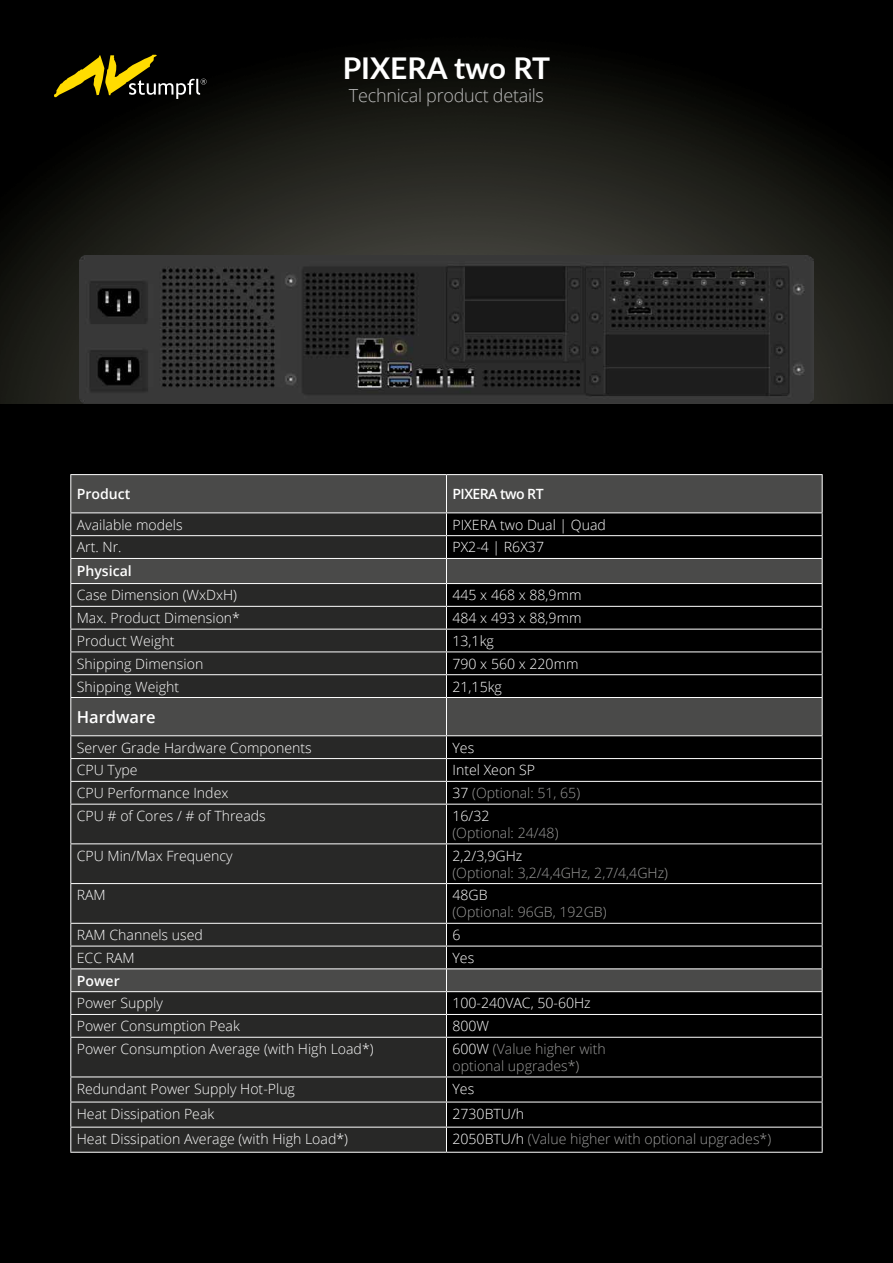
<style>
.page{position:relative;width:893px;height:1263px;background:#fff}
.page>*{position:absolute;margin:0;border:0;box-sizing:border-box;transform-origin:0 0}
.t1{font:700 30px "Lato";color:#fff}
.t2{font:300 18px "Open Sans";letter-spacing:-.015em;color:#bcbcbc}
.t3{font:600 16.5px "Open Sans";color:#fff}
.t4{font:300 14.1px "Open Sans";color:#fff}
.t5{font:300 14.1px/17px "Open Sans";color:#9d9d9c}
.t6{font:600 14.1px "Open Sans";color:#fff}
.t7{font:600 14.1px "Open Sans";letter-spacing:-.04em;color:#fff}
.s1{color:#fff}
</style>
<div class="page">
<div style="left:0;top:404px;width:893px;height:859px;background:#000"></div>
<img style="left:0;top:0;width:893px;height:404px">
<svg style="left:54px;top:55px;width:153px;height:44px;background:#463f0d"></svg>
<img style="left:79px;top:255px;width:735px;height:149px">
<div style="left:71px;top:805px;width:375px;height:347px;background:#282827"></div>
<hr style="left:70px;top:474px;width:376px;height:1px;background:#fff">
<hr style="left:446px;top:474px;width:377px;height:1px;background:#fff">
<svg style="left:70px;top:475px;width:753px;height:329px;background:#2b2b2b"></svg>
<hr style="left:70px;top:804px;width:376px;height:1px;background:#fff">
<hr style="left:70px;top:805px;width:1px;height:38px;background:#fff">
<hr style="left:446px;top:804px;width:377px;height:1px;background:#fff">
<hr style="left:446px;top:805px;width:1px;height:38px;background:#fff">
<hr style="left:822px;top:805px;width:1px;height:38px;background:#fff">
<hr style="left:70px;top:843px;width:376px;height:1px;background:#fff">
<hr style="left:70px;top:844px;width:1px;height:39px;background:#fff">
<hr style="left:446px;top:843px;width:377px;height:1px;background:#fff">
<hr style="left:446px;top:844px;width:1px;height:39px;background:#fff">
<hr style="left:822px;top:844px;width:1px;height:39px;background:#fff">
<hr style="left:70px;top:883px;width:376px;height:1px;background:#fff">
<hr style="left:70px;top:884px;width:1px;height:39px;background:#fff">
<hr style="left:446px;top:883px;width:377px;height:1px;background:#fff">
<hr style="left:446px;top:884px;width:1px;height:39px;background:#fff">
<hr style="left:822px;top:884px;width:1px;height:39px;background:#fff">
<hr style="left:70px;top:923px;width:376px;height:1px;background:#fff">
<hr style="left:446px;top:923px;width:377px;height:1px;background:#fff">
<svg style="left:70px;top:924px;width:753px;height:113px;background:#272727"></svg>
<hr style="left:70px;top:1037px;width:376px;height:1px;background:#fff">
<hr style="left:70px;top:1038px;width:1px;height:38px;background:#fff">
<hr style="left:446px;top:1037px;width:377px;height:1px;background:#fff">
<hr style="left:446px;top:1038px;width:1px;height:38px;background:#fff">
<hr style="left:822px;top:1038px;width:1px;height:38px;background:#fff">
<hr style="left:70px;top:1076px;width:376px;height:1px;background:#fff">
<hr style="left:446px;top:1076px;width:377px;height:1px;background:#fff">
<hr style="left:70px;top:1101px;width:376px;height:1px;background:#fff">
<hr style="left:446px;top:1101px;width:377px;height:1px;background:#fff">
<hr style="left:70px;top:1127px;width:376px;height:1px;background:#fff">
<svg style="left:70px;top:1077px;width:1px;height:75px"></svg>
<hr style="left:446px;top:1127px;width:377px;height:1px;background:#fff">
<svg style="left:446px;top:1077px;width:1px;height:75px"></svg>
<svg style="left:822px;top:1077px;width:1px;height:75px"></svg>
<hr style="left:70px;top:1152px;width:376px;height:1px;background:#fff">
<hr style="left:446px;top:1152px;width:377px;height:1px;background:#fff">
<hr style="left:70px;top:651px;width:376px;height:1px;background:#fff">
<hr style="left:446px;top:651px;width:377px;height:1px;background:#fff">
<hr style="left:70px;top:674px;width:376px;height:1px;background:#fff">
<hr style="left:446px;top:674px;width:377px;height:1px;background:#fff">
<hr style="left:70px;top:697px;width:376px;height:1px;background:#fff">
<hr style="left:70px;top:698px;width:1px;height:37px;background:#fff">
<hr style="left:446px;top:697px;width:377px;height:1px;background:#fff">
<hr style="left:446px;top:698px;width:1px;height:37px;background:#fff">
<hr style="left:822px;top:698px;width:1px;height:37px;background:#fff">
<hr style="left:70px;top:735px;width:376px;height:1px;background:#fff">
<hr style="left:446px;top:735px;width:377px;height:1px;background:#fff">
<h1 class="t1" style="left:343px;top:46px;width:209px">PIXERA two RT</h1>
<p class="t2" style="left:349px;top:84px;width:197px">Technical product details</p>
<p class="t6" style="left:77px;top:484px;width:55px">Product</p>
<p class="t7" style="left:452px;top:484px;width:93px">PIXERA two RT</p>
<p class="t4" style="left:77px;top:515px;width:107px">Available models</p>
<p class="t4" style="left:452px;top:515px;width:155px">PIXERA two Dual | Quad</p>
<p class="t4" style="left:77px;top:538px;width:46px">Art. Nr.</p>
<p class="t4" style="left:452px;top:538px;width:93px">PX2-4 | R6X37</p>
<p class="t6" style="left:77px;top:562px;width:57px">Physical</p>
<p class="t4" style="left:77px;top:585px;width:162px">Case Dimension (WxDxH)</p>
<p class="t4" style="left:452px;top:585px;width:131px">445 x 468 x 88,9mm</p>
<p class="t4" style="left:77px;top:608px;width:165px">Max. Product Dimension*</p>
<p class="t4" style="left:452px;top:608px;width:131px">484 x 493 x 88,9mm</p>
<p class="t4" style="left:77px;top:631px;width:99px">Product Weight</p>
<p class="t4" style="left:452px;top:631px;width:43px">13,1kg</p>
<p class="t4" style="left:77px;top:654px;width:128px">Shipping Dimension</p>
<p class="t4" style="left:452px;top:654px;width:128px">790 x 560 x 220mm</p>
<p class="t4" style="left:77px;top:677px;width:104px">Shipping Weight</p>
<p class="t4" style="left:452px;top:677px;width:51px">21,15kg</p>
<p class="t3" style="left:77px;top:706px;width:81px">Hardware</p>
<p class="t4" style="left:77px;top:738px;width:237px">Server Grade Hardware Components</p>
<p class="t4" style="left:452px;top:738px;width:23px">Yes</p>
<p class="t4" style="left:77px;top:760px;width:62px">CPU Type</p>
<p class="t4" style="left:452px;top:760px;width:84px">Intel Xeon SP</p>
<p class="t4" style="left:77px;top:783px;width:153px">CPU Performance Index</p>
<p class="t5" style="left:452px;top:784px;width:129px"><span class="s1">37</span> (Optional: 51, 65)</p>
<p class="t4" style="left:77px;top:806px;width:190px">CPU # of Cores / # of Threads</p>
<p class="t4" style="left:452px;top:806px;width:39px">16/32</p>
<p class="t5" style="left:452px;top:824px;width:108px">(Optional: 24/48)</p>
<p class="t4" style="left:77px;top:846px;width:157px">CPU Min/Max Frequency</p>
<p class="t4" style="left:452px;top:846px;width:71px">2,2/3,9GHz</p>
<p class="t5" style="left:452px;top:863px;width:217px">(Optional: 3,2/4,4GHz, 2,7/4,4GHz)</p>
<p class="t4" style="left:77px;top:885px;width:31px">RAM</p>
<p class="t4" style="left:452px;top:885px;width:37px">48GB</p>
<p class="t5" style="left:452px;top:903px;width:156px">(Optional: 96GB, 192GB)</p>
<p class="t4" style="left:77px;top:925px;width:128px">RAM Channels used</p>
<p class="t4" style="left:452px;top:925px;width:10px">6</p>
<p class="t4" style="left:77px;top:948px;width:59px">ECC RAM</p>
<p class="t4" style="left:452px;top:948px;width:23px">Yes</p>
<p class="t6" style="left:77px;top:971px;width:45px">Power</p>
<p class="t4" style="left:77px;top:994px;width:88px">Power Supply</p>
<p class="t4" style="left:452px;top:994px;width:140px">100-240VAC, 50-60Hz</p>
<p class="t4" style="left:77px;top:1016px;width:165px">Power Consumption Peak</p>
<p class="t4" style="left:452px;top:1016px;width:38px">800W</p>
<p class="t4" style="left:77px;top:1039px;width:298px">Power Consumption Average (with High Load*)</p>
<p class="t5" style="left:452px;top:1040px;width:155px"><span class="s1">600W</span> (Value higher with optional upgrades*)</p>
<p class="t4" style="left:77px;top:1079px;width:220px">Redundant Power Supply Hot-Plug</p>
<p class="t4" style="left:452px;top:1079px;width:23px">Yes</p>
<p class="t4" style="left:77px;top:1104px;width:139px">Heat Dissipation Peak</p>
<p class="t4" style="left:452px;top:1104px;width:73px">2730BTU/h</p>
<p class="t4" style="left:77px;top:1129px;width:273px">Heat Dissipation Average (with High Load*)</p>
<p class="t5" style="left:452px;top:1130px;width:320px"><span class="s1">2050BTU/h</span> (Value higher with optional upgrades*)</p>
</div>
